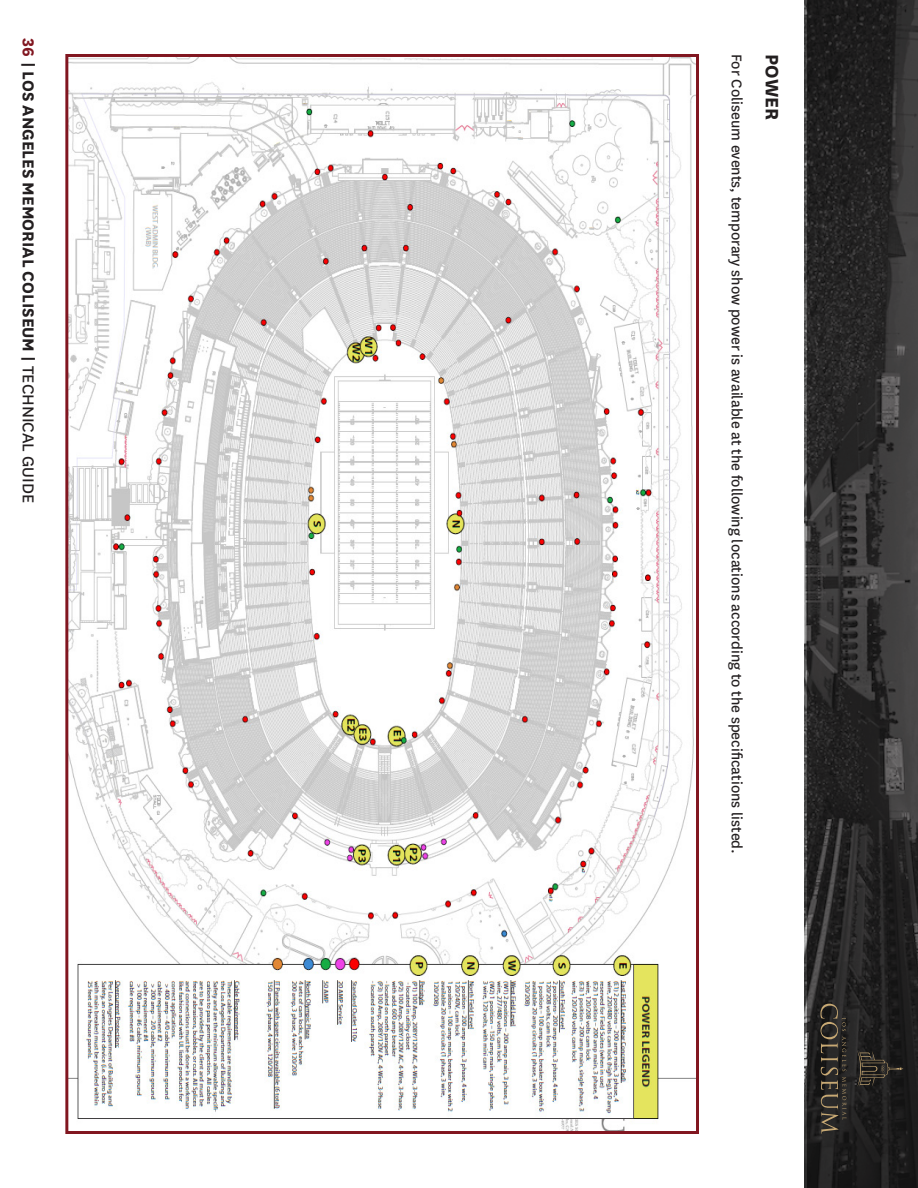
<style>
.page{position:relative;width:918px;height:1188px;background:#fff}
.page>*{position:absolute;margin:0;border:0;box-sizing:border-box;transform-origin:0 0}
.Sub_Header{font:700 21px "National";color:#231f20}
.t1{font:700 18.45px "National";color:#231f20}
.Body_Copy{font:16.5px "National";color:#231f20}
.s1{color:#811620}
.s2{font-weight:400}
</style>
<div class="page">
<img style="left:69px;top:58px;width:626px;height:1072px">
<img style="left:804px;top:0;width:3px;height:1188px">
<svg style="left:807px;top:0;width:111px;height:1188px"></svg>
<svg style="left:820px;top:1004px;width:26px;height:130px"></svg>
<svg style="left:857px;top:1051px;width:47px;height:36px"></svg>
<p class="t1" style="left:41px;top:38px;width:466px;rotate:90deg"><span class="s1">36</span> | LOS ANGELES MEMORIAL COLISEUM | <span class="s2">TECHNICAL GUIDE</span></p>
<p class="Body_Copy" style="left:748px;top:54px;width:802px;rotate:90deg">For Coliseum events, temporary show power is available at the following locations according to the specifications listed.</p>
<p class="Sub_Header" style="left:787px;top:54px;width:68px;rotate:90deg">POWER</p>
</div>
